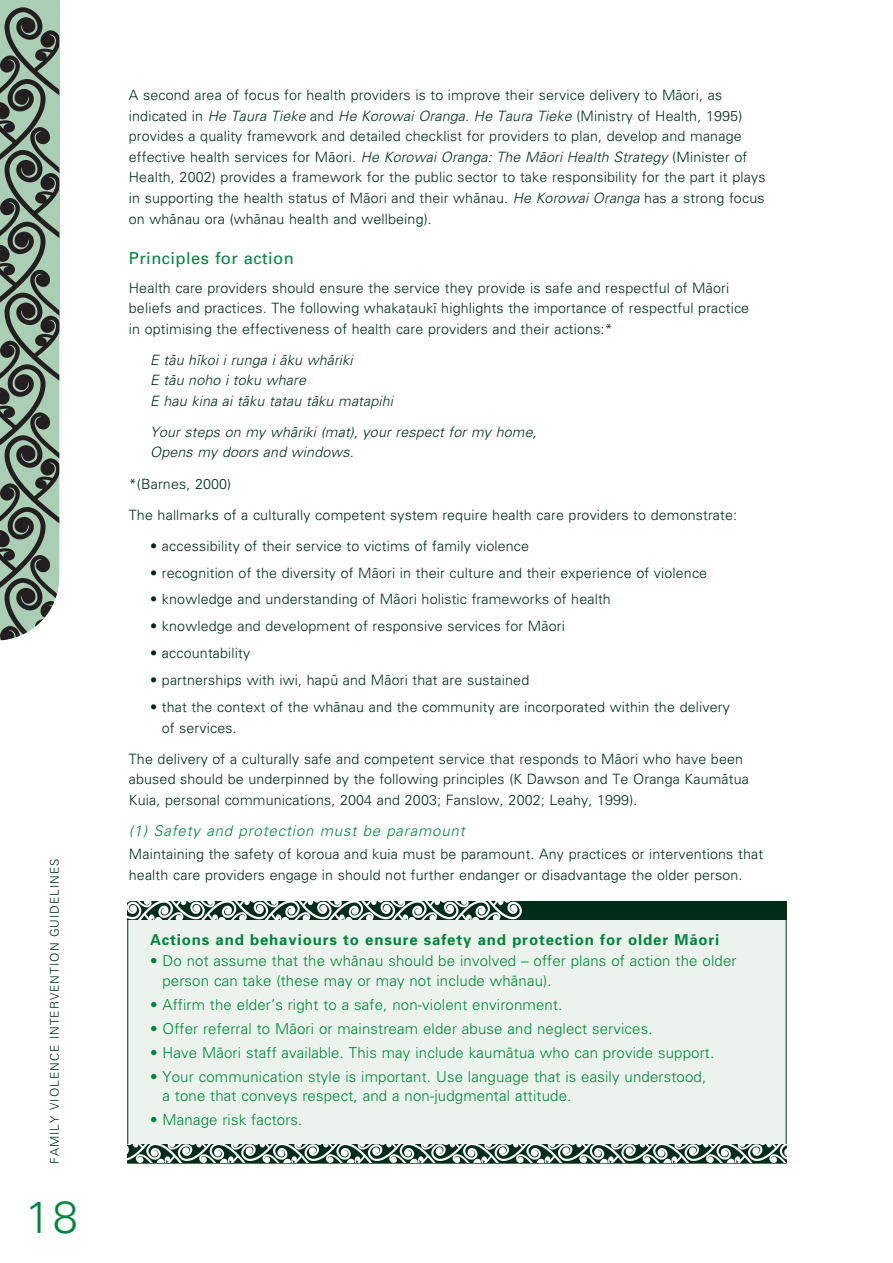
<style>
.page{position:relative;width:893px;height:1263px;background:#fff}
.page>*{position:absolute;margin:0;border:0;box-sizing:border-box;transform-origin:0 0}
.t1{font:300 45px "Univers M";color:#00853e}
.t2{font:16.5px "Univers M";letter-spacing:.03em;color:#00853e}
.t3{font:300 15px/19.6px "Univers M";letter-spacing:.01em;color:#00853e}
.t4{font:700 15px "Univers M";letter-spacing:.055em;color:#00853e}
.t5{font:italic 300 15px "Univers M";letter-spacing:.055em;color:#00853e}
.t6{font:300 14.25px/20.5px "Univers M";letter-spacing:.01em;color:#002d1a}
.t7{font:italic 300 14.25px/20.5px "Univers M";letter-spacing:.01em;color:#002d1a}
.t8{font:300 12px "Univers M";letter-spacing:.085em;color:#002d1a}
.s1{font-style:italic}
</style>
<div class="page">
<div style="left:128px;top:910px;width:658px;height:253px;background:#ecf3ed"></div>
<div style="left:127px;top:902px;width:659px;height:18px;background:#002d1a"></div>
<img style="left:127px;top:902px;width:394px;height:18px">
<img style="left:127px;top:1144px;width:659px;height:19px">
<img style="left:0;top:8px;width:59px;height:633px">
<p class="t8" style="left:50px;top:1164px;width:307px;rotate:-90deg">FAMILY VIOLENCE INTERVENTION GUIDELINES</p>
<p class="t1" style="left:25px;top:1200px;width:54px">18</p>
<p class="t6" style="left:129px;top:86px;width:638px">A second area of focus for health providers is to improve their service delivery to Mäori, as indicated in <span class="s1">He Taura Tieke</span> and <span class="s1">He Korowai Oranga. He Taura Tieke</span> (Ministry of Health, 1995) provides a quality framework and detailed checklist for providers to plan, develop and manage effective health services for Mäori. <span class="s1">He Korowai Oranga: The Mäori Health Strategy</span> (Minister of Health, 2002) provides a framework for the public sector to take responsibility for the part it plays in supporting the health status of Mäori and their whänau. <span class="s1">He Korowai Oranga</span> has a strong focus on whänau ora (whänau health and wellbeing).</p>
<p class="t2" style="left:129px;top:253px;width:166px">Principles for action</p>
<p class="t6" style="left:129px;top:279px;width:622px">Health care providers should ensure the service they provide is safe and respectful of Mäori beliefs and practices. The following whakataukï highlights the importance of respectful practice in optimising the effectiveness of health care providers and their actions:*</p>
<p class="t7" style="left:150px;top:351px;width:244px">E täu hïkoi i runga i äku whäriki<br>E täu noho i toku whare<br>E hau kina ai täku tatau täku matapihi</p>
<p class="t7" style="left:150px;top:423px;width:388px">Your steps on my whäriki (mat), your respect for my home,<br>Opens my doors and windows.</p>
<p class="t6" style="left:129px;top:469px;width:610px;line-height:31px">*(Barnes, 2000)<br>The hallmarks of a culturally competent system require health care providers to demonstrate:</p>
<p class="t6" style="left:150px;top:537px;width:380px">• accessibility of their service to victims of family violence</p>
<p class="t6" style="left:150px;top:563px;width:558px">• recognition of the diversity of Mäori in their culture and their experience of violence</p>
<p class="t6" style="left:150px;top:590px;width:462px">• knowledge and understanding of Mäori holistic frameworks of health</p>
<p class="t6" style="left:150px;top:617px;width:416px">• knowledge and development of responsive services for Mäori</p>
<p class="t6" style="left:150px;top:644px;width:102px">• accountability</p>
<p class="t6" style="left:150px;top:671px;width:381px">• partnerships with iwi, hapü and Mäori that are sustained</p>
<p class="t6" style="left:162px;top:698px;width:570px;text-indent:-12px">• that the context of the whänau and the community are incorporated within the delivery of services.</p>
<p class="t6" style="left:129px;top:750px;width:622px">The delivery of a culturally safe and competent service that responds to Mäori who have been abused should be underpinned by the following principles (K Dawson and Te Oranga Kaumätua<br>Kuia, personal communications, 2004 and 2003; Fanslow, 2002; Leahy, 1999).</p>
<p class="t5" style="left:129px;top:826px;width:337px">(1) Safety and protection must be paramount</p>
<p class="t6" style="left:129px;top:845px;width:636px">Maintaining the safety of koroua and kuia must be paramount. Any practices or interventions that health care providers engage in should not further endanger or disadvantage the older person.</p>
<p class="t4" style="left:150px;top:934px;width:571px">Actions and behaviours to ensure safety and protection for older Mäori</p>
<p class="t3" style="left:162px;top:953px;width:575px;text-indent:-12px">• Do not assume that the whänau should be involved – offer plans of action the older person can take (these may or may not include whänau).</p>
<p class="t3" style="left:150px;top:996px;width:414px">• Affirm the elder’s right to a safe, non-violent environment.</p>
<p class="t3" style="left:150px;top:1020px;width:504px">• Offer referral to Mäori or mainstream elder abuse and neglect services.</p>
<p class="t3" style="left:150px;top:1044px;width:565px">• Have Mäori staff available. This may include kaumätua who can provide support.</p>
<p class="t3" style="left:162px;top:1068px;width:545px;text-indent:-12px">• Your communication style is important. Use language that is easily understood, a tone that conveys respect, and a non-judgmental attitude.</p>
<p class="t3" style="left:150px;top:1111px;width:154px">• Manage risk factors.</p>
</div>
